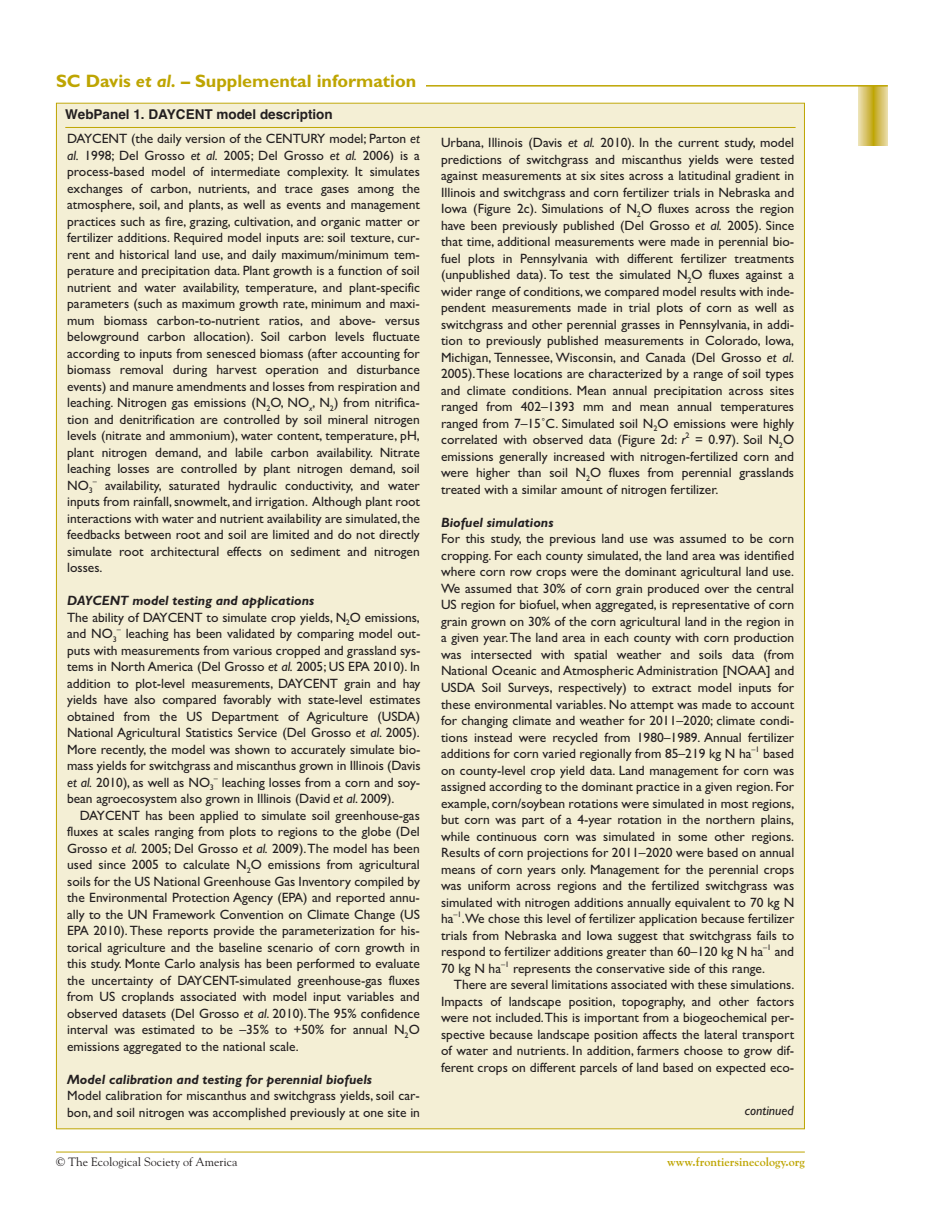
<style>
.page{position:relative;width:946px;height:1218px;background:#fff}
.page>*{position:absolute;margin:0;border:0;box-sizing:border-box;transform-origin:0 0}
.t1{font:700 18px "Gill Sans";color:#bea502}
.t2{font:13.5px/16.5px "Gill Sans";color:#231f20;text-align:justify}
.t3{font:italic 700 13.5px "Gill Sans";color:#231f20}
.t4{font:700 13.5px "Helvetica";color:#231f20}
.t5{font:italic 13.5px "Gill Sans";color:#231f20}
.t6{font:12px "Goudy";color:#231f20}
.t7{font:700 12px "Goudy";color:#bea502}
.t8{font:8.1px "Gill Sans";color:#231f20}
.s1{font-style:italic}
.s2{font-weight:700;font-style:italic}
</style>
<div class="page">
<svg style="left:858px;top:87px;width:29px;height:58px;background:#d5c161"></svg>
<hr style="left:56px;top:85px;width:831px;height:2px;background:#bea502">
<hr style="left:56px;top:1151px;width:748px;height:1px;background:#bea502">
<div style="left:56px;top:61px;width:369px;height:30px;background:#fff"></div>
<div style="left:56px;top:102px;width:749px;height:1027px;background:#f4efd5"></div>
<h1 class="t1" style="left:56px;top:70px;width:362px">SC Davis <span class="s1">et al.</span> – Supplemental information</h1>
<p class="t4" style="left:65px;top:103px;width:269px">WebPanel 1. DAYCENT model description</p>
<p class="t2" style="left:67px;top:130px;width:354px">DAYCENT (the daily version of the CENTURY model; Parton <span class="s1">et al.</span> 1998; Del Grosso <span class="s1">et al.</span> 2005; Del Grosso <span class="s1">et al.</span> 2006) is a process-based model of intermediate complexity. It simulates exchanges of carbon, nutrients, and trace gases among the atmosphere, soil, and plants, as well as events and management practices such as fire, grazing, cultivation, and organic matter or fertilizer additions. Required model inputs are: soil texture, cur&shy;rent and historical land use, and daily maximum/minimum tem&shy;perature and precipitation data. Plant growth is a function of soil nutrient and water availability, temperature, and plant-specific parameters (such as maximum growth rate, minimum and maxi&shy;mum biomass carbon-to-nutrient ratios, and above- versus belowground carbon allocation). Soil carbon levels fluctuate according to inputs from senesced biomass (after accounting for biomass removal during harvest operation and disturbance events) and manure amendments and losses from respiration and leaching. Nitrogen gas emissions (N<sub>2</sub>O, NO<sub>x</sub>, N<sub>2</sub>) from nitrifica&shy;tion and denitrification are controlled by soil mineral nitrogen levels (nitrate and ammonium), water content, temperature, pH, plant nitrogen demand, and labile carbon availability. Nitrate leaching losses are controlled by plant nitrogen demand, soil NO<sub>3</sub></p>
<p class="t2" style="left:67px;top:477px;width:354px;text-indent:38px">availability, saturated hydraulic conductivity, and water inputs from rainfall, snowmelt, and irrigation. Although plant root interactions with water and nutrient availability are simulated, the feedbacks between root and soil are limited and do not directly simulate root architectural effects on sediment and nitrogen losses.</p>
<p class="t2" style="left:67px;top:592px;width:354px;text-align:left"><span class="s2">DAYCENT model testing and applications<br></span>The ability of DAYCENT to simulate crop yields, N<sub>2</sub>O emissions, and NO<sub>3</sub></p>
<p class="t8" style="left:93px;top:476px;width:6px">–</p>
<p class="t2" style="left:67px;top:625px;width:355px;text-indent:59px">leaching has been validated by comparing model out&shy;puts with measurements from various cropped and grassland sys&shy;tems in North America (Del Grosso <span class="s1">et al.</span> 2005; US EPA 2010). In addition to plot-level measurements, DAYCENT grain and hay yields have also compared favorably with state-level estimates obtained from the US Department of Agriculture (USDA)<br>National Agricultural Statistics Service (Del Grosso <span class="s1">et al</span>. 2005).<br>More recently, the model was shown to accurately simulate bio&shy;mass yields for switchgrass and miscanthus grown in Illinois (Davis <span class="s1">et al.</span> 2010), as well as NO<sub>3</sub></p>
<p class="t8" style="left:117px;top:624px;width:6px">–</p>
<p class="t2" style="left:67px;top:774px;width:354px;text-indent:155px">leaching losses from a corn and soy&shy;bean agroecosystem also grown in Illinois (David <span class="s1">et al</span>. 2009).</p>
<p class="t2" style="left:67px;top:807px;width:354px;text-indent:13px">DAYCENT has been applied to simulate soil greenhouse-gas fluxes at scales ranging from plots to regions to the globe (Del Grosso <span class="s1">et al.</span> 2005; Del Grosso <span class="s1">et al.</span> 2009). The model has been used since 2005 to calculate N<sub>2</sub>O emissions from agricultural soils for the US National Greenhouse Gas Inventory compiled by the Environmental Protection Agency (EPA) and reported annu&shy;ally to the UN Framework Convention on Climate Change (US EPA 2010). These reports provide the parameterization for his&shy;torical agriculture and the baseline scenario of corn growth in this study. Monte Carlo analysis has been performed to evaluate the uncertainty of DAYCENT-simulated greenhouse-gas fluxes from US croplands associated with model input variables and observed datasets (Del Grosso <span class="s1">et al</span>. 2010). The 95% confidence interval was estimated to be –35% to +50% for annual N<sub>2</sub>O emissions aggregated to the national scale.</p>
<p class="t3" style="left:67px;top:1071px;width:306px">Model calibration and testing for perennial biofuels</p>
<p class="t2" style="left:67px;top:1087px;width:354px">Model calibration for miscanthus and switchgrass yields, soil car&shy;bon, and soil nitrogen was accomplished previously at one site in</p>
<p class="t8" style="left:214px;top:773px;width:6px">–</p>
<p class="t2" style="left:441px;top:134px;width:355px">Urbana, Illinois (Davis <span class="s1">et al.</span> 2010). In the current study, model predictions of switchgrass and miscanthus yields were tested against measurements at six sites across a latitudinal gradient in Illinois and switchgrass and corn fertilizer trials in Nebraska and Iowa (Figure 2c). Simulations of N<sub>2</sub>O fluxes across the region have been previously published (Del Grosso <span class="s1">et al.</span> 2005). Since that time, additional measurements were made in perennial bio&shy;fuel plots in Pennsylvania with different fertilizer treatments (unpublished data). To test the simulated N<sub>2</sub>O fluxes against a wider range of conditions, we compared model results with inde&shy;pendent measurements made in trial plots of corn as well as switchgrass and other perennial grasses in Pennsylvania, in addi&shy;tion to previously published measurements in Colorado, Iowa, Michigan, Tennessee, Wisconsin, and Canada (Del Grosso <span class="s1">et al</span>.<br>2005). These locations are characterized by a range of soil types and climate conditions. Mean annual precipitation across sites ranged from 402–1393 mm and mean annual temperatures ranged from 7–15˚C. Simulated soil N<sub>2</sub>O emissions were highly correlated with observed data (Figure 2d: <span class="s1">r</span><sup>2</sup> = 0.97). Soil N<sub>2</sub>O emissions generally increased with nitrogen-fertilized corn and were higher than soil N<sub>2</sub>O fluxes from perennial grasslands treated with a similar amount of nitrogen fertilizer.</p>
<p class="t3" style="left:441px;top:514px;width:114px">Biofuel simulations</p>
<p class="t2" style="left:441px;top:530px;width:355px">For this study, the previous land use was assumed to be corn cropping. For each county simulated, the land area was identified where corn row crops were the dominant agricultural land use.<br>We assumed that 30% of corn grain produced over the central US region for biofuel, when aggregated, is representative of corn grain grown on 30% of the corn agricultural land in the region in a given year. The land area in each county with corn production was intersected with spatial weather and soils data (from National Oceanic and Atmospheric Administration [NOAA] and USDA Soil Surveys, respectively) to extract model inputs for these environmental variables. No attempt was made to account for changing climate and weather for 2011–2020; climate condi&shy;tions instead were recycled from 1980–1989. Annual fertilizer additions for corn varied regionally from 85–219 kg N ha<sup>–1</sup> based on county-level crop yield data. Land management for corn was assigned according to the dominant practice in a given region. For example, corn/soybean rotations were simulated in most regions, but corn was part of a 4-year rotation in the northern plains, while continuous corn was simulated in some other regions.<br>Results of corn projections for 2011–2020 were based on annual means of corn years only. Management for the perennial crops was uniform across regions and the fertilized switchgrass was simulated with nitrogen additions annually equivalent to 70 kg N ha<sup>–1</sup>.We chose this level of fertilizer application because fertilizer trials from Nebraska and Iowa suggest that switchgrass fails to respond to fertilizer additions greater than 60–120 kg N ha<sup>–1</sup> and 70 kg N ha<sup>–1</sup> represents the conservative side of this range.</p>
<p class="t2" style="left:441px;top:976px;width:355px;text-indent:13px">There are several limitations associated with these simulations.<br>Impacts of landscape position, topography, and other factors were not included. This is important from a biogeochemical per&shy;spective because landscape position affects the lateral transport of water and nutrients. In addition, farmers choose to grow dif&shy;ferent crops on different parcels of land based on expected eco-</p>
<p class="t5" style="left:745px;top:1103px;width:50px">continued</p>
<p class="t6" style="left:56px;top:1154px;width:183px">© The Ecological Society of America</p>
<p class="t7" style="left:667px;top:1154px;width:139px">www.frontiersinecology.org</p>
</div>
